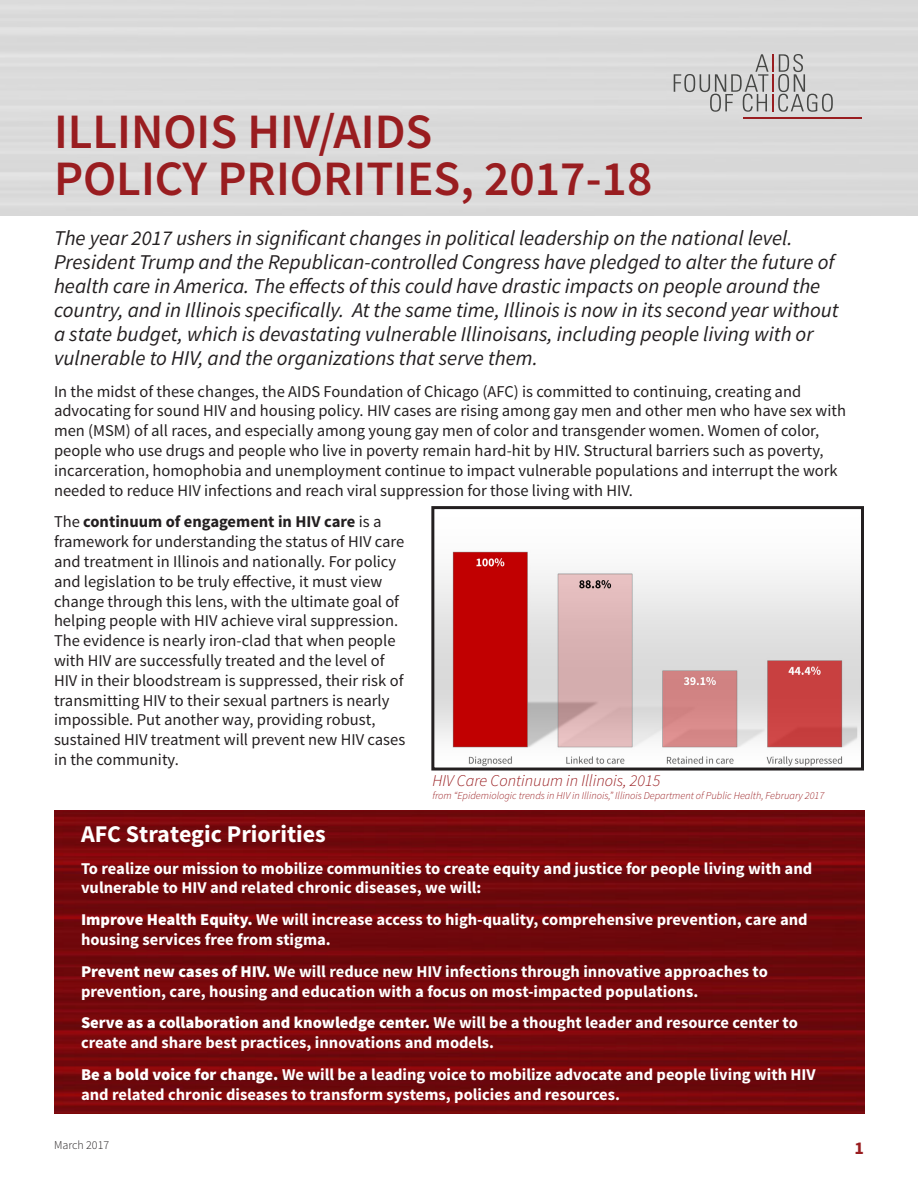
<style>
.page{position:relative;width:918px;height:1188px;background:#fff}
.page>*{position:absolute;margin:0;border:0;box-sizing:border-box;transform-origin:0 0}
.t1{font:600 49.5px "Source Sans Pro";color:#991d20}
.t2{font:700 24px "Source Sans Pro";color:#fff}
.t3{font:italic 21px/24px "Source Sans Pro";color:#231f20}
.t4{font:700 18px "Source Sans Pro";color:#991d20}
.t5{font:16.5px/19.8px "Source Sans Pro";color:#231f20}
.t6{font:700 16.5px/19.8px "Source Sans Pro";color:#fff}
.t7{font:italic 300 16.5px "Source Sans Pro";color:#991d20}
.t8{font:300 12px "Source Sans Pro";color:#231f20}
.t9{font:italic 300 10.5px "Source Sans Pro";color:#991d20}
.s1{font-weight:700}
.s2{font-weight:900}
</style>
<div class="page">
<div style="left:0;top:0;width:918px;height:216px;background:#dadada"></div>
<img style="left:54px;top:810px;width:811px;height:303px">
<svg style="left:674px;top:54px;width:159px;height:58px;background:#c5c4c4"></svg>
<hr style="left:743px;top:117px;width:118px;height:2px;background:#991d20">
<img style="left:435px;top:551px;width:425px;height:215px">
<div style="left:431px;top:506px;width:433px;height:265px;border:3px solid #231f20"></div>
<p class="t1" style="left:54px;top:100px;width:380px">ILLINOIS HIV/AIDS</p>
<p class="t1" style="left:54px;top:147px;width:600px">POLICY PRIORITIES, 2017-18</p>
<p class="t3" style="left:54px;top:226px;width:786px">The year 2017 ushers in significant changes in political leadership on the national level.<br>President Trump and the Republican-controlled Congress have pledged to alter the future of health care in America. The effects of this could have drastic impacts on people around the country, and in Illinois specifically. At the same time, Illinois is now in its second year without a state budget, which is devastating vulnerable Illinoisans, including people living with or vulnerable to HIV, and the organizations that serve them.</p>
<p class="t5" style="left:54px;top:381px;width:794px">In the midst of these changes, the AIDS Foundation of Chicago (AFC) is committed to continuing, creating and advocating for sound HIV and housing policy. HIV cases are rising among gay men and other men who have sex with men (MSM) of all races, and especially among young gay men of color and transgender women. Women of color, people who use drugs and people who live in poverty remain hard-hit by HIV. Structural barriers such as poverty, incarceration, homophobia and unemployment continue to impact vulnerable populations and interrupt the work needed to reduce HIV infections and reach viral suppression for those living with HIV.</p>
<p class="t5" style="left:54px;top:512px;width:353px">The <span class="s1">continuum of engagement in HIV care</span> is a framework for understanding the status of HIV care and treatment in Illinois and nationally. For policy and legislation to be truly effective, it must view change through this lens, with the ultimate goal of helping people with HIV achieve viral suppression.<br>The evidence is nearly iron-clad that when people with HIV are successfully treated and the level of HIV in their bloodstream is suppressed, their risk of transmitting HIV to their sexual partners is nearly impossible. Put another way, providing robust, sustained HIV treatment will prevent new HIV cases in the community.</p>
<p class="t7" style="left:432px;top:771px;width:229px">HIV Care Continuum in Illinois, 2015</p>
<p class="t9" style="left:432px;top:789px;width:393px">from “Epidemiologic trends in HIV in Illinois,” Illinois Department of Public Health, February 2017</p>
<p class="t2" style="left:81px;top:818px;width:246px">AFC Strategic Priorities</p>
<p class="t6" style="left:81px;top:859px;width:733px">To realize our mission to mobilize communities to create equity and justice for people living with and vulnerable to HIV and related chronic diseases, we will:</p>
<p class="t6" style="left:81px;top:910px;width:728px"><span class="s2">Improve Health Equity.</span> We will increase access to high-quality, comprehensive prevention, care and housing services free from stigma.</p>
<p class="t6" style="left:81px;top:962px;width:688px"><span class="s2">Prevent new cases of HIV.</span> We will reduce new HIV infections through innovative approaches to prevention, care, housing and education with a focus on most-impacted populations.</p>
<p class="t6" style="left:81px;top:1014px;width:718px"><span class="s2">Serve as a collaboration and knowledge center.</span> We will be a thought leader and resource center to create and share best practices, innovations and models.</p>
<p class="t6" style="left:81px;top:1065px;width:736px"><span class="s2">Be a bold voice for change.</span> We will be a leading voice to mobilize advocate and people living with HIV and related chronic diseases to transform systems, policies and resources.</p>
<p class="t8" style="left:54px;top:1138px;width:57px">March 2017</p>
<p class="t4" style="left:854px;top:1136px;width:11px">1</p>
</div>
